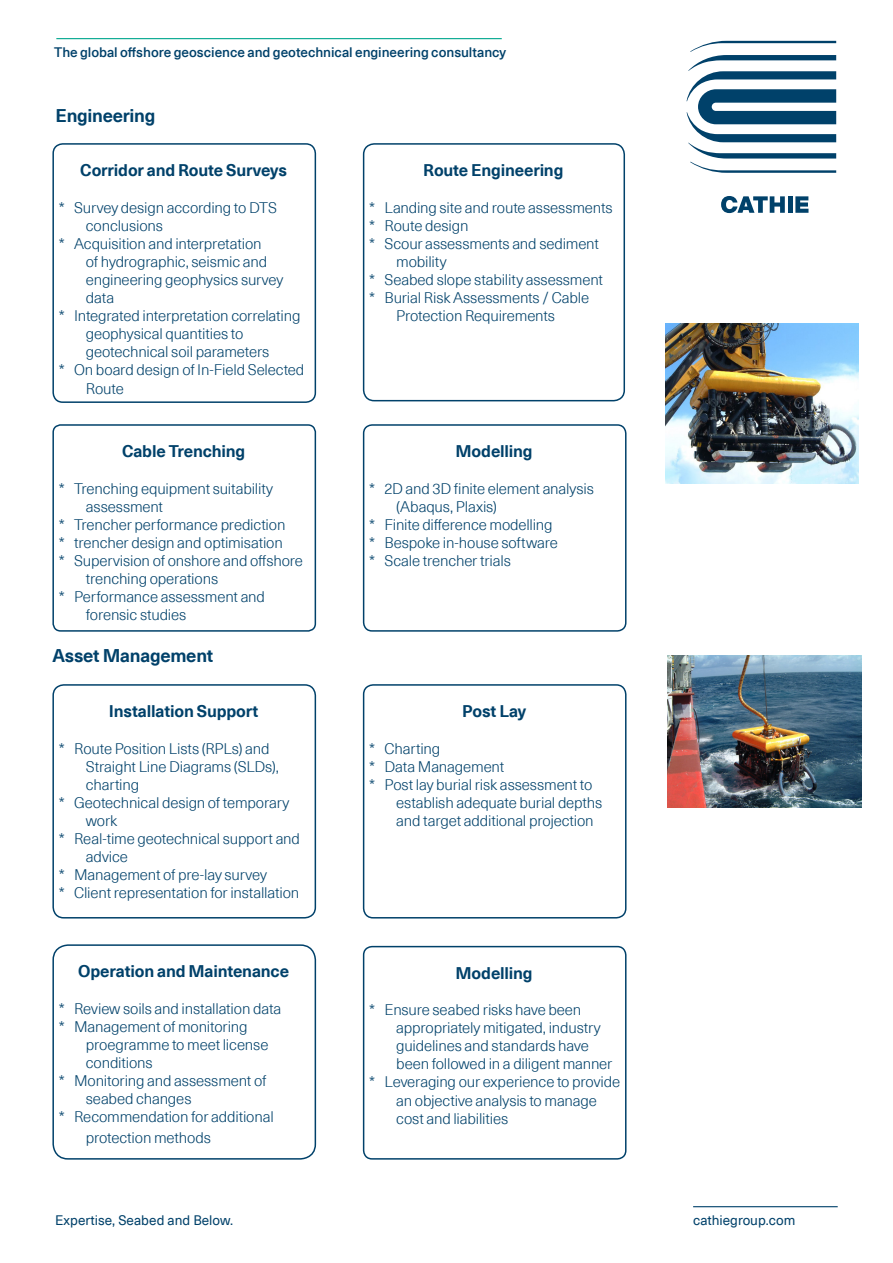
<style>
.page{position:relative;width:893px;height:1263px;background:#fff}
.page>*{position:absolute;margin:0;border:0;box-sizing:border-box;transform-origin:0 0}
._13_5_Medium{font:700 18px "Neue Haas Unica Pro";letter-spacing:-.015em;color:#00416a}
._13_5_Medium-2{font:700 16.5px "Neue Haas Unica Pro";letter-spacing:-.01em;color:#00416a}
.t1{font:300 15px/18px "Neue Haas Unica Pro";letter-spacing:-.01em;color:#00416a}
._13_5_Medium-3{font:500 13.5px "Neue Haas Unica Pro";letter-spacing:-.005em;color:#00416a}
.t2{font:13.5px "Neue Haas Unica Pro";color:#00416a}
</style>
<div class="page">
<hr style="left:56px;top:38px;width:446px;height:1px;background:#00a78e">
<svg style="left:687px;top:41px;width:149px;height:132px"></svg>
<svg style="left:721px;top:196px;width:64px;height:17px"></svg>
<hr style="left:788px;top:196px;width:4px;height:17px;background:#00416a">
<svg style="left:795px;top:196px;width:13px;height:17px"></svg>
<hr style="left:693px;top:1206px;width:145px;height:1px;background:#00416a">
<div style="left:52px;top:143px;width:264px;height:260px;border:2px solid #00416a;border-radius:10px"></div>
<div style="left:363px;top:143px;width:262px;height:258px;border:2px solid #00416a;border-radius:11px"></div>
<div style="left:52px;top:424px;width:264px;height:208px;border:2px solid #00416a;border-radius:7px"></div>
<div style="left:363px;top:424px;width:263px;height:208px;border:2px solid #00416a;border-radius:9px"></div>
<div style="left:52px;top:944px;width:264px;height:215px;border:2px solid #00416a;border-radius:15px"></div>
<div style="left:363px;top:684px;width:263px;height:234px;border:2px solid #00416a;border-radius:10px"></div>
<div style="left:52px;top:684px;width:264px;height:234px;border:2px solid #00416a;border-radius:11px"></div>
<div style="left:363px;top:946px;width:263px;height:213px;border:2px solid #00416a;border-radius:9px"></div>
<img style="left:668px;top:656px;width:193px;height:151px">
<img style="left:666px;top:323px;width:193px;height:161px">
<p class="_13_5_Medium-3" style="left:54px;top:44px;width:453px">The global offshore geoscience and geotechnical engineering consultancy</p>
<p class="_13_5_Medium" style="left:56px;top:105px;width:101px">Engineering</p>
<p class="_13_5_Medium-2" style="left:80px;top:160px;width:208px">Corridor and Route Surveys</p>
<p class="t1" style="left:86px;top:199px;width:193px;text-indent:-27px">* Survey design according to DTS conclusions</p>
<p class="t1" style="left:86px;top:235px;width:199px;text-indent:-27px">* Acquisition and interpretation<br>of hydrographic, seismic and engineering geophysics survey data</p>
<p class="t1" style="left:86px;top:307px;width:216px;text-indent:-27px">* Integrated interpretation correlating geophysical quantities to geotechnical soil parameters</p>
<p class="t1" style="left:86px;top:360px;width:220px;line-height:19.5px;text-indent:-27px">* On board design of In-Field Selected<br>Route</p>
<p class="_13_5_Medium-2" style="left:122px;top:441px;width:125px">Cable Trenching</p>
<p class="t1" style="left:86px;top:480px;width:189px;text-indent:-27px">* Trenching equipment suitability assessment</p>
<p class="t1" style="left:59px;top:516px;width:228px">* Trencher performance prediction</p>
<p class="t1" style="left:59px;top:534px;width:225px">* trencher design and optimisation</p>
<p class="t1" style="left:86px;top:552px;width:219px;text-indent:-27px">* Supervision of onshore and offshore trenching operations</p>
<p class="t1" style="left:86px;top:588px;width:181px;text-indent:-27px">* Performance assessment and forensic studies</p>
<p class="_13_5_Medium" style="left:52px;top:645px;width:162px">Asset Management</p>
<p class="_13_5_Medium-2" style="left:109px;top:701px;width:151px">Installation Support</p>
<p class="t1" style="left:86px;top:740px;width:194px;text-indent:-27px">* Route Position Lists (RPLs) and<br>Straight Line Diagrams (SLDs), charting</p>
<p class="t1" style="left:86px;top:794px;width:205px;text-indent:-27px">* Geotechnical design of temporary work</p>
<p class="t1" style="left:86px;top:830px;width:216px;text-indent:-27px">* Real-time geotechnical support and advice</p>
<p class="t1" style="left:59px;top:866px;width:210px">* Management of pre-lay survey</p>
<p class="t1" style="left:59px;top:884px;width:242px">* Client representation for installation</p>
<p class="_13_5_Medium-2" style="left:78px;top:961px;width:213px">Operation and Maintenance</p>
<p class="t1" style="left:59px;top:1000px;width:224px">* Review soils and installation data</p>
<p class="t1" style="left:86px;top:1018px;width:184px;text-indent:-27px">* Management of monitoring proegramme to meet license conditions</p>
<p class="t1" style="left:86px;top:1072px;width:182px;text-indent:-27px">* Monitoring and assessment of seabed changes</p>
<p class="t1" style="left:86px;top:1106px;width:189px;line-height:21px;text-indent:-27px">* Recommendation for additional protection methods</p>
<p class="t2" style="left:55px;top:1212px;width:179px">Expertise, Seabed and Below.</p>
<p class="_13_5_Medium-2" style="left:423px;top:160px;width:142px">Route Engineering</p>
<p class="t1" style="left:369px;top:199px;width:245px">* Landing site and route assessments</p>
<p class="t1" style="left:369px;top:217px;width:101px">* Route design</p>
<p class="t1" style="left:396px;top:235px;width:204px;text-indent:-27px">* Scour assessments and sediment mobility</p>
<p class="t1" style="left:369px;top:271px;width:235px">* Seabed slope stability assessment</p>
<p class="t1" style="left:369px;top:289px;width:221px;text-align:center">* Burial Risk Assessments / Cable<br>Protection Requirements</p>
<p class="_13_5_Medium-2" style="left:456px;top:441px;width:79px">Modelling</p>
<p class="t1" style="left:396px;top:480px;width:199px;text-indent:-27px">* 2D and 3D finite element analysis (Abaqus, Plaxis)</p>
<p class="t1" style="left:369px;top:516px;width:185px">* Finite difference modelling</p>
<p class="t1" style="left:369px;top:534px;width:190px">* Bespoke in-house software</p>
<p class="t1" style="left:369px;top:552px;width:143px">* Scale trencher trials</p>
<p class="_13_5_Medium-2" style="left:462px;top:701px;width:65px">Post Lay</p>
<p class="t1" style="left:369px;top:740px;width:73px">* Charting</p>
<p class="t1" style="left:369px;top:758px;width:137px">* Data Management</p>
<p class="t1" style="left:396px;top:776px;width:208px;text-indent:-27px">* Post lay burial risk assessment to establish adequate burial depths and target additional projection</p>
<p class="_13_5_Medium-2" style="left:456px;top:963px;width:79px">Modelling</p>
<p class="t1" style="left:396px;top:1001px;width:218px;text-indent:-27px">* Ensure seabed risks have been appropriately mitigated, industry guidelines and standards have been followed in a diligent manner</p>
<p class="t1" style="left:396px;top:1073px;width:225px;text-indent:-27px">* Leveraging our experience to provide an objective analysis to manage cost and liabilities</p>
<p class="t2" style="left:693px;top:1212px;width:104px">cathiegroup.com</p>
</div>
